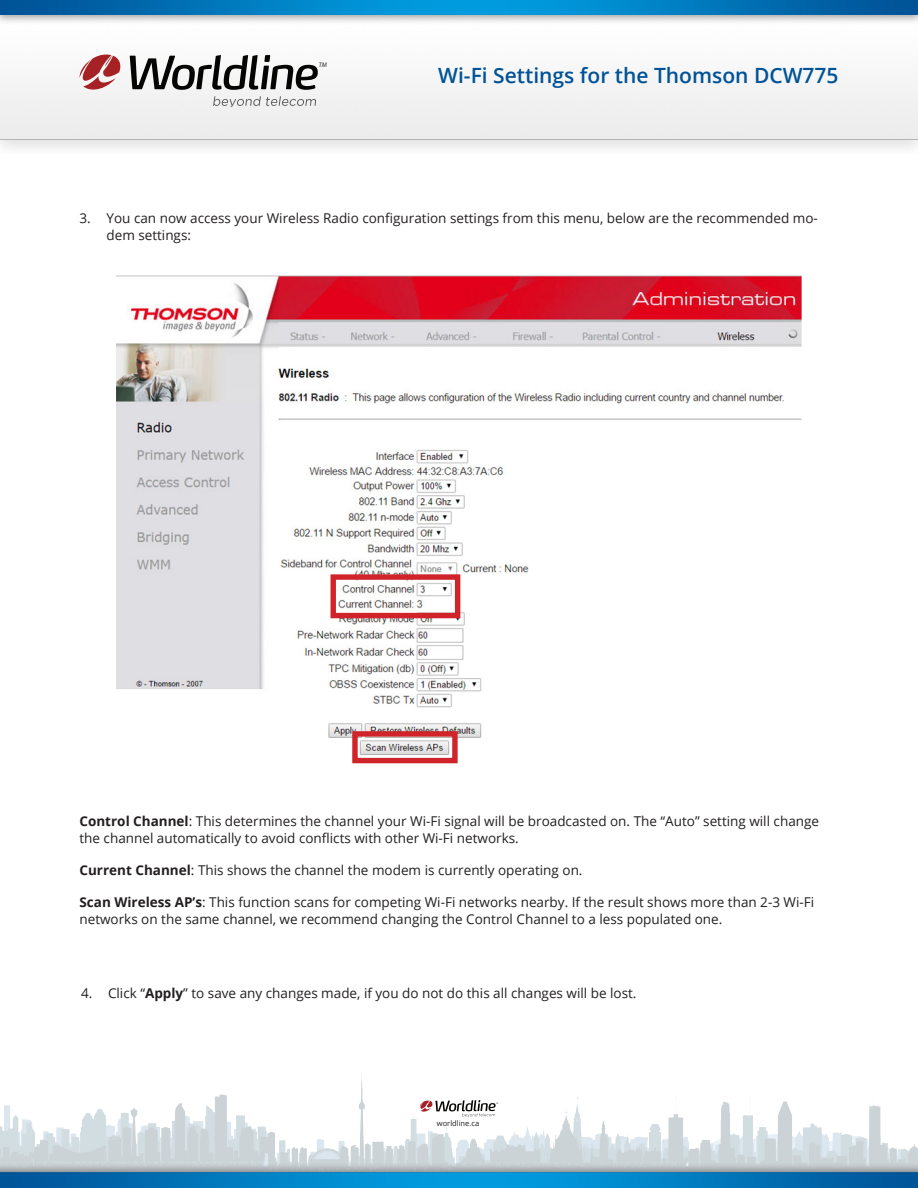
<style>
.page{position:relative;width:918px;height:1188px;background:#fff}
.page>*{position:absolute;margin:0;border:0;box-sizing:border-box;transform-origin:0 0}
.t1{font:600 21px "Open Sans";color:#005397}
.t2{font:13.5px/16.2px "Open Sans";color:#231f20}
.t3{font:7.5px "Open Sans";color:#231f20}
.t4{font:italic 6.6px "Myriad Pro";color:#231f20}
.s1{font-weight:700}
</style>
<div class="page">
<img style="left:0;top:1077px;width:918px;height:84px">
<img style="left:0;top:0;width:918px;height:149px">
<img style="left:0;top:1161px;width:918px;height:27px">
<svg style="left:213px;top:96px;width:103px;height:11px"></svg>
<svg style="left:80px;top:55px;width:41px;height:35px"></svg>
<svg style="left:130px;top:55px;width:188px;height:35px"></svg>
<img style="left:116px;top:275px;width:686px;height:480px">
<div style="left:331px;top:574px;width:129px;height:44px;border:5px solid #d1232a"></div>
<div style="left:352px;top:731px;width:106px;height:32px;border:5px solid #d1232a"></div>
<svg style="left:419px;top:1100px;width:79px;height:17px"></svg>
<p class="t4" style="left:319px;top:61px;width:10px">TM</p>
<h1 class="t1" style="left:438px;top:61px;width:402px">Wi-Fi Settings for the Thomson DCW775</h1>
<p class="t2" style="left:106px;top:210px;width:713px;text-indent:-27px">3. You can now access your Wireless Radio configuration settings from this menu, below are the recommended mo&shy;dem settings:</p>
<p class="t2" style="left:80px;top:813px;width:741px"><span class="s1">Control Channel</span>: This determines the channel your Wi-Fi signal will be broadcasted on. The “Auto” setting will change the channel automatically to avoid conflicts with other Wi-Fi networks.</p>
<p class="t2" style="left:80px;top:862px;width:505px"><span class="s1">Current Channel</span>: This shows the channel the modem is currently operating on.</p>
<p class="t2" style="left:80px;top:894px;width:736px"><span class="s1">Scan Wireless AP’s</span>: This function scans for competing Wi-Fi networks nearby. If the result shows more than 2-3 Wi-Fi networks on the same channel, we recommend changing the Control Channel to a less populated one.</p>
<p class="t2" style="left:81px;top:985px;width:557px">4. Click “<span class="s1">Apply</span>” to save any changes made, if you do not do this all changes will be lost.</p>
<p class="t3" style="left:437px;top:1118px;width:44px">worldline.ca</p>
</div>
